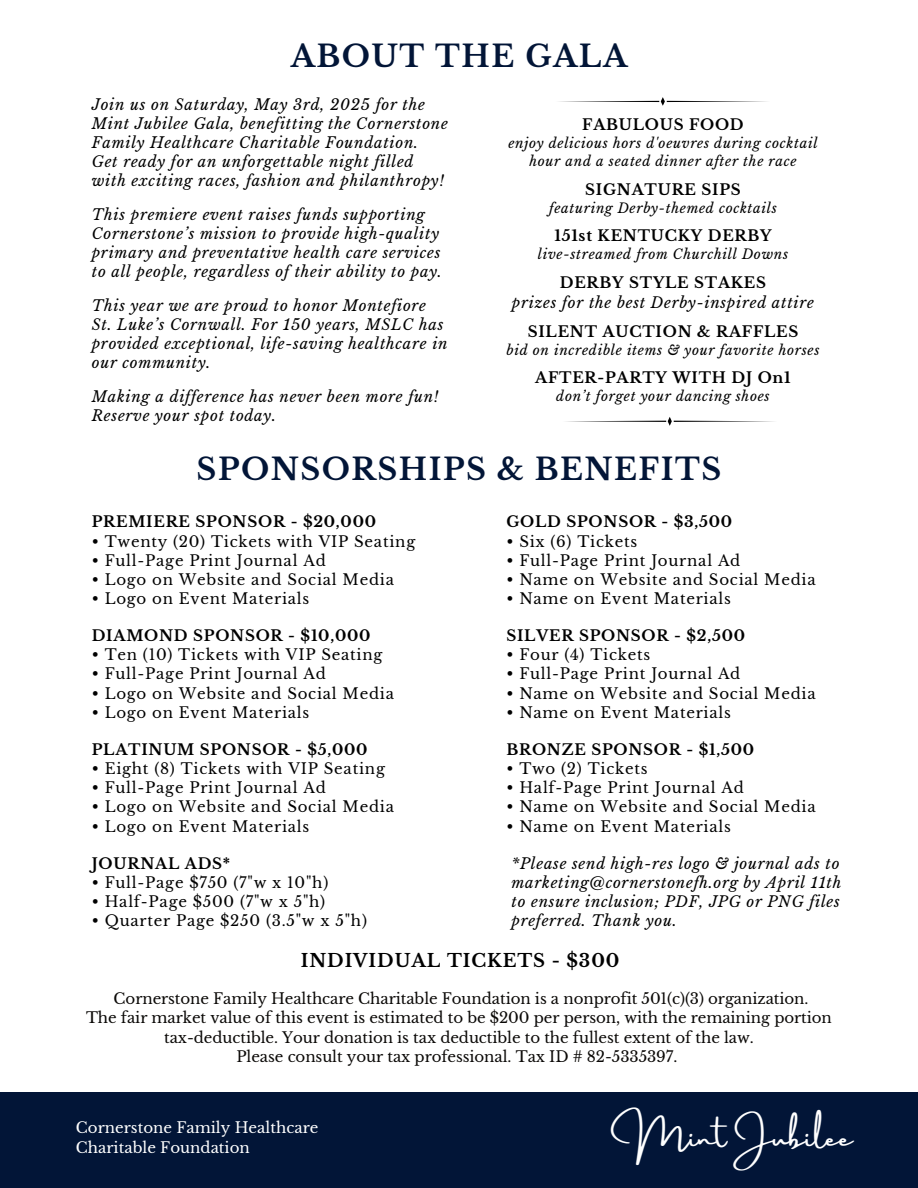
<style>
.page{position:relative;width:918px;height:1188px;background:#fff}
.page>*{position:absolute;margin:0;border:0;box-sizing:border-box;transform-origin:0 0}
.t1{font:700 30px "Libre Baskerville";letter-spacing:.05em;color:#021537}
.t2{font:29.25px "Amsterdam Three";color:#fff}
.t3{font:700 18px "Libre Baskerville";letter-spacing:.05em;color:#000}
.t4{font:italic 15px/19px "Libre Baskerville";letter-spacing:.05em;color:#000}
.t5{font:15px "Libre Baskerville";letter-spacing:.05em;color:#000}
.t6{font:15px/19.2px "Libre Baskerville";letter-spacing:-.005em;color:#0b0907;text-align:center}
.t7{font:700 15px "Libre Baskerville";letter-spacing:.05em;color:#000}
.t8{font:15px/20.2px "Libre Baskerville";color:#fff}
.t9{font:italic 13.5px/18px "Libre Baskerville";letter-spacing:.05em;color:#000;text-align:center}
</style>
<div class="page">
<div style="left:0;top:1092px;width:918px;height:96px;background:#021537"></div>
<svg style="left:566px;top:417px;width:208px;height:9px"></svg>
<svg style="left:559px;top:97px;width:208px;height:9px"></svg>
<h1 class="t1" style="left:291px;top:38px;width:338px">ABOUT THE GALA</h1>
<p class="t4" style="left:92px;top:96px;width:358px">Join us on Saturday, May 3rd, 2025 for the Mint Jubilee Gala, benefitting the Cornerstone Family Healthcare Charitable Foundation.<br>Get ready for an unforgettable night filled with exciting races, fashion and philanthropy!</p>
<p class="t4" style="left:92px;top:205px;width:352px">This premiere event raises funds supporting Cornerstone’s mission to provide high-quality primary and preventative health care services to all people, regardless of their ability to pay.</p>
<p class="t4" style="left:92px;top:296px;width:357px">This year we are proud to honor Montefiore St. Luke’s Cornwall. For 150 years, MSLC has provided exceptional, life-saving healthcare in our community.</p>
<p class="t4" style="left:92px;top:387px;width:348px">Making a difference has never been more fun!<br>Reserve your spot today.</p>
<h1 class="t1" style="left:197px;top:451px;width:526px">SPONSORSHIPS &amp; BENEFITS</h1>
<p class="t7" style="left:92px;top:513px;width:286px">PREMIERE SPONSOR - $20,000</p>
<p class="t5" style="left:92px;top:532px;width:325px">• Twenty (20) Tickets with VIP Seating</p>
<p class="t5" style="left:92px;top:551px;width:235px">• Full-Page Print Journal Ad</p>
<p class="t5" style="left:92px;top:570px;width:304px">• Logo on Website and Social Media</p>
<p class="t5" style="left:92px;top:589px;width:219px">• Logo on Event Materials</p>
<p class="t7" style="left:92px;top:627px;width:280px">DIAMOND SPONSOR - $10,000</p>
<p class="t5" style="left:92px;top:646px;width:292px">• Ten (10) Tickets with VIP Seating</p>
<p class="t5" style="left:92px;top:665px;width:235px">• Full-Page Print Journal Ad</p>
<p class="t5" style="left:92px;top:684px;width:304px">• Logo on Website and Social Media</p>
<p class="t5" style="left:92px;top:703px;width:219px">• Logo on Event Materials</p>
<p class="t7" style="left:92px;top:740px;width:277px">PLATINUM SPONSOR - $5,000</p>
<p class="t5" style="left:92px;top:760px;width:295px">• Eight (8) Tickets with VIP Seating</p>
<p class="t5" style="left:92px;top:779px;width:235px">• Full-Page Print Journal Ad</p>
<p class="t5" style="left:92px;top:798px;width:304px">• Logo on Website and Social Media</p>
<p class="t5" style="left:92px;top:817px;width:219px">• Logo on Event Materials</p>
<p class="t7" style="left:582px;top:116px;width:163px">FABULOUS FOOD</p>
<p class="t9" style="left:508px;top:134px;width:311px">enjoy delicious hors d'oeuvres during cocktail hour and a seated dinner after the race</p>
<p class="t7" style="left:585px;top:180px;width:157px">SIGNATURE SIPS</p>
<p class="t9" style="left:549px;top:199px;width:229px">featuring Derby-themed cocktails</p>
<p class="t7" style="left:554px;top:227px;width:219px">151st KENTUCKY DERBY</p>
<p class="t9" style="left:538px;top:246px;width:252px">live-streamed from Churchill Downs</p>
<p class="t7" style="left:560px;top:273px;width:208px">DERBY STYLE STAKES</p>
<p class="t4" style="left:512px;top:293px;width:304px">prizes for the best Derby-inspired attire</p>
<p class="t7" style="left:528px;top:322px;width:272px">SILENT AUCTION &amp; RAFFLES</p>
<p class="t9" style="left:507px;top:341px;width:315px">bid on incredible items &amp; your favorite horses</p>
<p class="t7" style="left:535px;top:369px;width:257px">AFTER-PARTY WITH DJ On1</p>
<p class="t9" style="left:556px;top:387px;width:215px">don’t forget your dancing shoes</p>
<p class="t7" style="left:506px;top:513px;width:227px">GOLD SPONSOR - $3,500</p>
<p class="t5" style="left:506px;top:532px;width:132px">• Six (6) Tickets</p>
<p class="t5" style="left:506px;top:551px;width:235px">• Full-Page Print Journal Ad</p>
<p class="t5" style="left:506px;top:570px;width:311px">• Name on Website and Social Media</p>
<p class="t5" style="left:506px;top:589px;width:226px">• Name on Event Materials</p>
<p class="t7" style="left:506px;top:627px;width:240px">SILVER SPONSOR - $2,500</p>
<p class="t5" style="left:506px;top:646px;width:145px">• Four (4) Tickets</p>
<p class="t5" style="left:506px;top:665px;width:235px">• Full-Page Print Journal Ad</p>
<p class="t5" style="left:506px;top:684px;width:311px">• Name on Website and Social Media</p>
<p class="t5" style="left:506px;top:703px;width:226px">• Name on Event Materials</p>
<p class="t7" style="left:506px;top:740px;width:249px">BRONZE SPONSOR - $1,500</p>
<p class="t5" style="left:506px;top:760px;width:143px">• Two (2) Tickets</p>
<p class="t5" style="left:506px;top:779px;width:239px">• Half-Page Print Journal Ad</p>
<p class="t5" style="left:506px;top:798px;width:311px">• Name on Website and Social Media</p>
<p class="t5" style="left:506px;top:817px;width:226px">• Name on Event Materials</p>
<p class="t4" style="left:512px;top:854px;width:331px">*Please send high-res logo &amp; journal ads to marketing@cornerstonefh.org by April 11th to ensure inclusion; PDF, JPG or PNG files preferred. Thank you.</p>
<p class="t7" style="left:92px;top:854px;width:140px">JOURNAL ADS*</p>
<p class="t5" style="left:92px;top:873px;width:238px">• Full-Page $750 (7"w x 10"h)</p>
<p class="t5" style="left:92px;top:892px;width:235px">• Half-Page $500 (7"w x 5"h)</p>
<p class="t5" style="left:92px;top:912px;width:277px">• Quarter Page $250 (3.5"w x 5"h)</p>
<p class="t3" style="left:301px;top:950px;width:320px">INDIVIDUAL TICKETS - $300</p>
<p class="t6" style="left:86px;top:989px;width:747px">Cornerstone Family Healthcare Charitable Foundation is a nonprofit 501(c)(3) organization.<br>The fair market value of this event is estimated to be $200 per person, with the remaining portion tax-deductible. Your donation is tax deductible to the fullest extent of the law.<br>Please consult your tax professional. Tax ID # 82-5335397.</p>
<p class="t8" style="left:76px;top:1118px;width:244px">Cornerstone Family Healthcare<br>Charitable Foundation</p>
<h2 class="t2" style="left:627px;top:1121px;width:228px">Mint Jubilee</h2>
</div>
